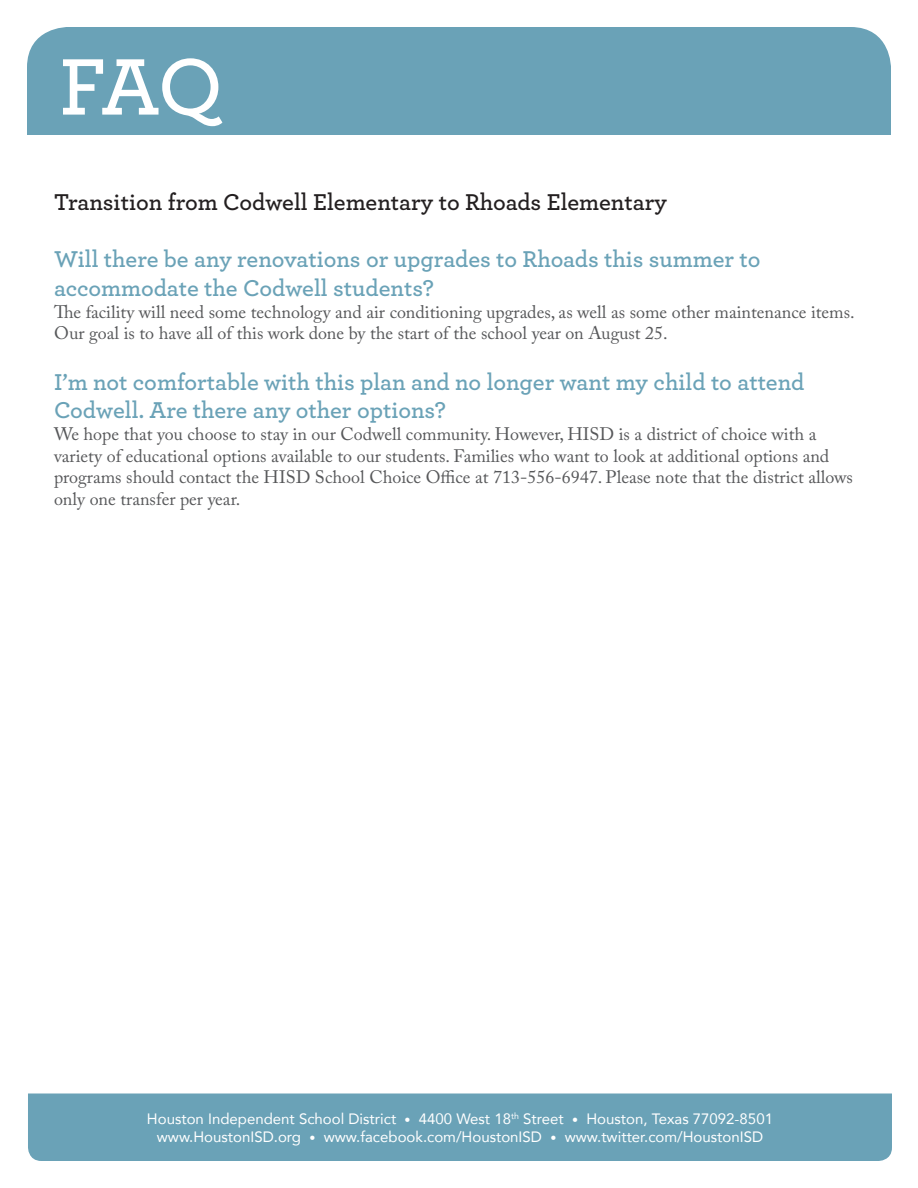
<style>
.page{position:relative;width:918px;height:1188px;background:#fff}
.page>*{position:absolute;margin:0;border:0;box-sizing:border-box;transform-origin:0 0}
.t1{font:600 84px "Archer";color:#fff}
.t2{font:600 24px/28.8px "Archer";color:#6aa2b7}
.t3{font:600 24px "Archer";color:#231f20}
.t4{font:18px/21.6px "Adobe Caslon Pro";color:#57585a}
.t5{font:15px "Avenir";color:#fff}
.s1{font-size:12px}
</style>
<div class="page">
<div style="left:27px;top:27px;width:864px;height:108px;background:#6aa2b7"></div>
<div style="left:28px;top:1094px;width:864px;height:67px;background:#6aa2b7"></div>
<p class="t1" style="left:59px;top:24px;width:165px">FAQ</p>
<p class="t3" style="left:54px;top:184px;width:614px">Transition from Codwell Elementary to Rhoads Elementary</p>
<p class="t2" style="left:54px;top:243px;width:708px">Will there be any renovations or upgrades to Rhoads this summer to accommodate the Codwell students?</p>
<p class="t4" style="left:54px;top:301px;width:802px">The facility will need some technology and air conditioning upgrades, as well as some other maintenance items.<br>Our goal is to have all of this work done by the start of the school year on August 25.</p>
<p class="t2" style="left:54px;top:366px;width:752px">I’m not comfortable with this plan and no longer want my child to attend<br>Codwell. Are there any other options?</p>
<p class="t4" style="left:54px;top:423px;width:800px">We hope that you choose to stay in our Codwell community. However, HISD is a district of choice with a variety of educational options available to our students. Families who want to look at additional options and programs should contact the HISD School Choice Office at 713-556-6947. Please note that the district allows only one transfer per year.</p>
<p class="t5" style="left:147px;top:1106px;width:628px">Houston Independent School District <span class="s1">•</span> 4400 West 18<sup>th</sup> Street <span class="s1">•</span> Houston, Texas 77092-8501</p>
<p class="t5" style="left:157px;top:1124px;width:608px">www.HoustonISD.org <span class="s1">•</span> www.facebook.com/HoustonISD <span class="s1">•</span> www.twitter.com/HoustonISD</p>
</div>
